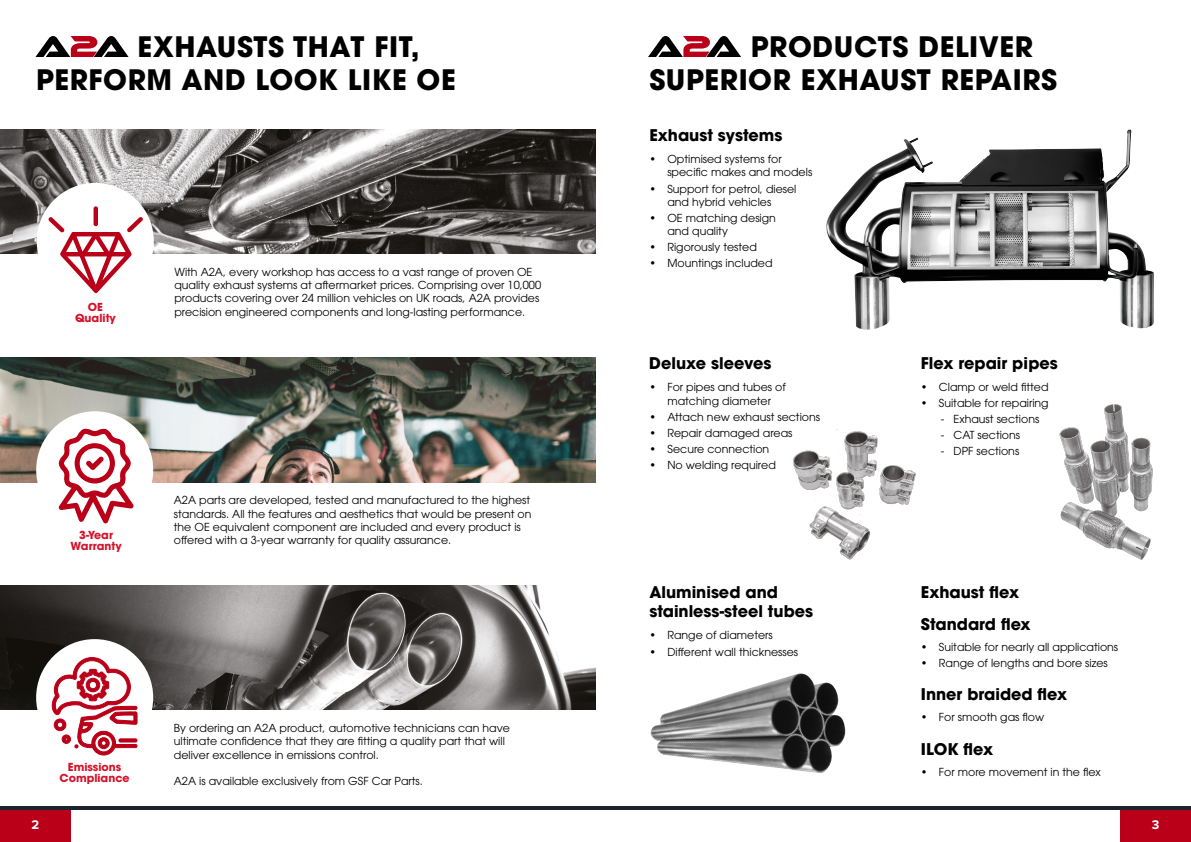
<style>
.page{position:relative;width:1191px;height:842px;background:#fff}
.page>*{position:absolute;margin:0;border:0;box-sizing:border-box;transform-origin:0 0}
.t1{font:700 28px/33.6px "ITC Avant Garde Pro";letter-spacing:.02em;color:#000}
.t2{font:700 16px "ITC Avant Garde Pro";color:#000}
.t3{font:700 13px "Proxima Nova";color:#fff}
.t4{font:11px/13.2px "ITC Avant Garde Pro";color:#000}
.t5{font:700 11px/11px "ITC Avant Garde Pro";color:#d4122a;text-align:center}
</style>
<div class="page">
<img style="left:0;top:129px;width:595px;height:125px">
<img style="left:0;top:357px;width:595px;height:125px">
<div style="left:0;top:807px;width:71px;height:35px;background:#ba0018"></div>
<div style="left:1120px;top:807px;width:71px;height:35px;background:#ba0018"></div>
<hr style="left:0;top:806px;width:1191px;height:3px;background:#1d252c">
<img style="left:1059px;top:404px;width:94px;height:156px">
<img style="left:793px;top:430px;width:123px;height:130px">
<img style="left:826px;top:129px;width:328px;height:201px">
<div style="left:37px;top:183px;width:117px;height:117px;background:#fff;border-radius:50%"></div>
<div style="left:36px;top:411px;width:117px;height:117px;background:#fff;border-radius:50%"></div>
<img style="left:0;top:586px;width:595px;height:124px">
<div style="left:36px;top:639px;width:117px;height:117px;background:#fff;border-radius:50%"></div>
<svg style="left:648px;top:36px;width:93px;height:21px"></svg>
<img style="left:650px;top:673px;width:196px;height:100px">
<svg style="left:35px;top:36px;width:94px;height:21px"></svg>
<svg style="left:52px;top:657px;width:86px;height:99px"></svg>
<hr style="left:94px;top:207px;width:4px;height:19px;background:#ba0018;border-radius:2px">
<svg style="left:49px;top:217px;width:93px;height:76px"></svg>
<svg style="left:59px;top:429px;width:74px;height:94px"></svg>
<h1 class="t1" style="left:36px;top:29px;width:421px;text-indent:101px">EXHAUSTS THAT FIT,<br>PERFORM AND LOOK LIKE OE</h1>
<p class="t5" style="left:75px;top:301px;width:42px">OE<br>Quality</p>
<p class="t4" style="left:174px;top:265px;width:368px">With A2A, every workshop has access to a vast range of proven OE quality exhaust systems at aftermarket prices. Comprising over 10,000 products covering over 24 million vehicles on UK roads, A2A provides precision engineered components and long-lasting performance.</p>
<p class="t5" style="left:71px;top:529px;width:53px">3-Year<br>Warranty</p>
<p class="t4" style="left:174px;top:494px;width:359px">A2A parts are developed, tested and manufactured to the highest standards. All the features and aesthetics that would be present on the OE equivalent component are included and every product is offered with a 3-year warranty for quality assurance.</p>
<p class="t5" style="left:60px;top:762px;width:71px">Emissions<br>Compliance</p>
<p class="t4" style="left:174px;top:721px;width:338px">By ordering an A2A product, automotive technicians can have ultimate confidence that they are fitting a quality part that will deliver excellence in emissions control.</p>
<p class="t4" style="left:174px;top:774px;width:251px">A2A is available exclusively from GSF Car Parts.</p>
<h1 class="t1" style="left:649px;top:29px;width:409px;text-indent:101px">PRODUCTS DELIVER<br>SUPERIOR EXHAUST REPAIRS</h1>
<h2 class="t2" style="left:649px;top:125px;width:134px">Exhaust systems</h2>
<p class="t4" style="left:667px;top:153px;width:146px;text-indent:-18px">• Optimised systems for specific makes and models</p>
<p class="t4" style="left:667px;top:182px;width:131px;text-indent:-18px">• Support for petrol, diesel and hybrid vehicles</p>
<p class="t4" style="left:667px;top:211px;width:110px;text-indent:-18px">• OE matching design and quality</p>
<p class="t4" style="left:649px;top:240px;width:109px">• Rigorously tested</p>
<p class="t4" style="left:649px;top:256px;width:125px">• Mountings included</p>
<h2 class="t2" style="left:649px;top:353px;width:124px">Deluxe sleeves</h2>
<p class="t4" style="left:649px;top:381px;width:138px;text-align:center">• For pipes and tubes of matching diameter</p>
<p class="t4" style="left:649px;top:410px;width:172px">• Attach new exhaust sections</p>
<p class="t4" style="left:649px;top:426px;width:145px">• Repair damaged areas</p>
<p class="t4" style="left:649px;top:442px;width:121px">• Secure connection</p>
<p class="t4" style="left:649px;top:458px;width:128px">• No welding required</p>
<h2 class="t2" style="left:921px;top:353px;width:138px">Flex repair pipes</h2>
<p class="t4" style="left:921px;top:381px;width:129px">• Clamp or weld fitted</p>
<p class="t4" style="left:921px;top:397px;width:129px">• Suitable for repairing</p>
<p class="t4" style="left:940px;top:413px;width:100px">- Exhaust sections</p>
<p class="t4" style="left:940px;top:429px;width:81px">- CAT sections</p>
<p class="t4" style="left:940px;top:445px;width:80px">- DPF sections</p>
<h2 class="t2" style="left:649px;top:581px;width:130px">Aluminised and</h2>
<h2 class="t2" style="left:921px;top:581px;width:100px">Exhaust flex</h2>
<h2 class="t2" style="left:649px;top:600px;width:165px">stainless-steel tubes</h2>
<p class="t4" style="left:649px;top:629px;width:125px">• Range of diameters</p>
<p class="t4" style="left:649px;top:645px;width:150px">• Different wall thicknesses</p>
<h2 class="t2" style="left:921px;top:613px;width:111px">Standard flex</h2>
<p class="t4" style="left:921px;top:640px;width:199px">• Suitable for nearly all applications</p>
<p class="t4" style="left:921px;top:656px;width:188px">• Range of lengths and bore sizes</p>
<h2 class="t2" style="left:921px;top:684px;width:148px">Inner braided flex</h2>
<p class="t4" style="left:921px;top:710px;width:125px">• For smooth gas flow</p>
<h2 class="t2" style="left:921px;top:738px;width:74px">ILOK flex</h2>
<p class="t4" style="left:921px;top:765px;width:181px">• For more movement in the flex</p>
<p class="t3" style="left:32px;top:815px;width:9px">2</p>
<p class="t3" style="left:1151px;top:815px;width:9px">3</p>
</div>
